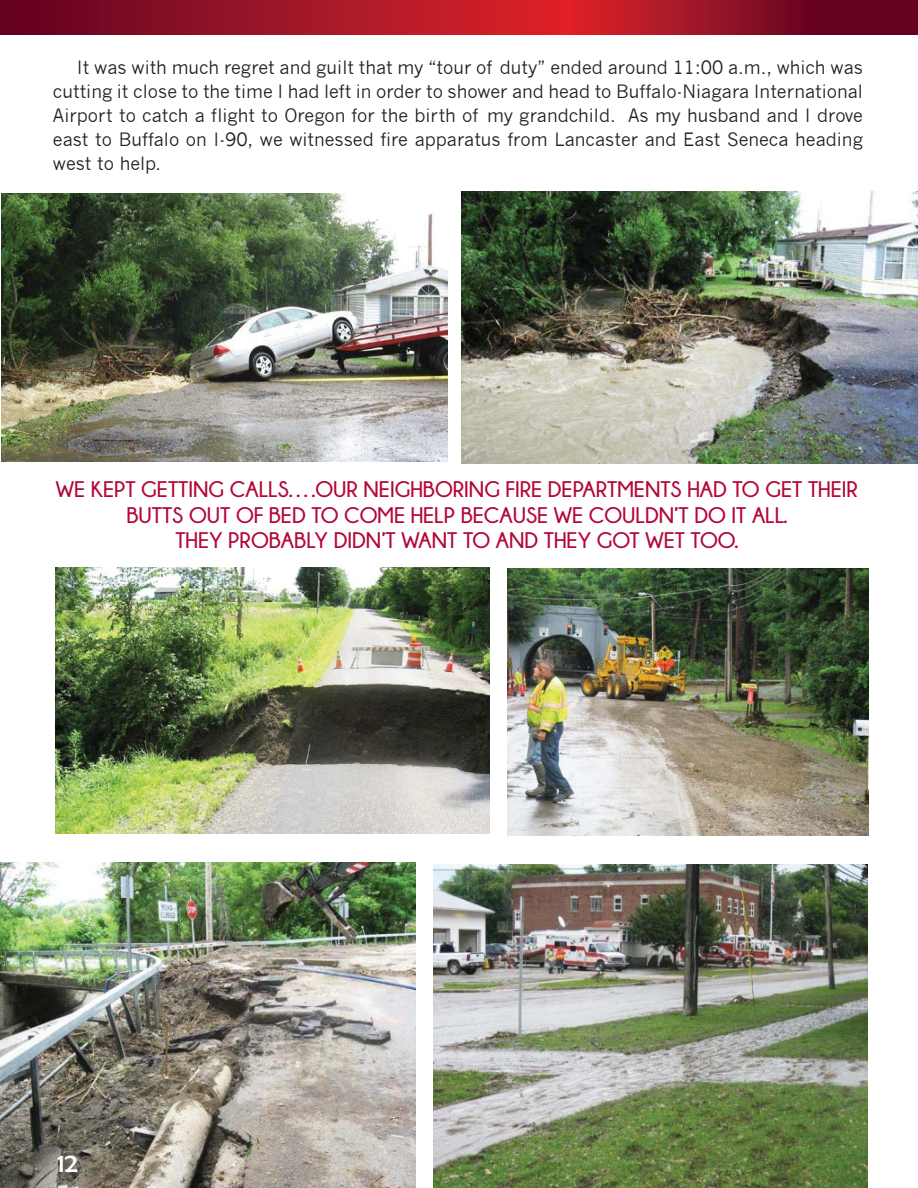
<style>
.page{position:relative;width:918px;height:1188px;background:#fff}
.page>*{position:absolute;margin:0;border:0;box-sizing:border-box;transform-origin:0 0}
.t1{font:27px "Berlin Sans FB";color:#fff}
.t2{font:700 22.5px/25.5px "Champagne&Limousines";color:#b30738;text-align:center}
.t3{font:18px/24px "News Gothic";color:#231f20;text-align:justify}
</style>
<div class="page">
<img style="left:0;top:862px;width:416px;height:326px">
<svg style="left:0;top:0;width:918px;height:35px;background:#991224"></svg>
<img style="left:1px;top:194px;width:446px;height:268px">
<img style="left:508px;top:569px;width:361px;height:266px">
<img style="left:461px;top:192px;width:457px;height:272px">
<img style="left:55px;top:567px;width:434px;height:267px">
<img style="left:433px;top:864px;width:434px;height:324px">
<p class="t3" style="left:53px;top:55px;width:812px;text-indent:24px">It was with much regret and guilt that my “tour of duty” ended around 11:00 a.m., which was cutting it close to the time I had left in order to shower and head to Buffalo-Niagara International Airport to catch a flight to Oregon for the birth of my grandchild. As my husband and I drove east to Buffalo on I-90, we witnessed fire apparatus from Lancaster and East Seneca heading west to help.</p>
<p class="t2" style="left:56px;top:476px;width:803px">WE KEPT GETTING CALLS….OUR NEIGHBORING FIRE DEPARTMENTS HAD TO GET THEIR<br>BUTTS OUT OF BED TO COME HELP BECAUSE WE COULDN’T DO IT ALL.<br>THEY PROBABLY DIDN’T WANT TO AND THEY GOT WET TOO.</p>
<h1 class="t1" style="left:57px;top:1148px;width:22px">12</h1>
</div>
